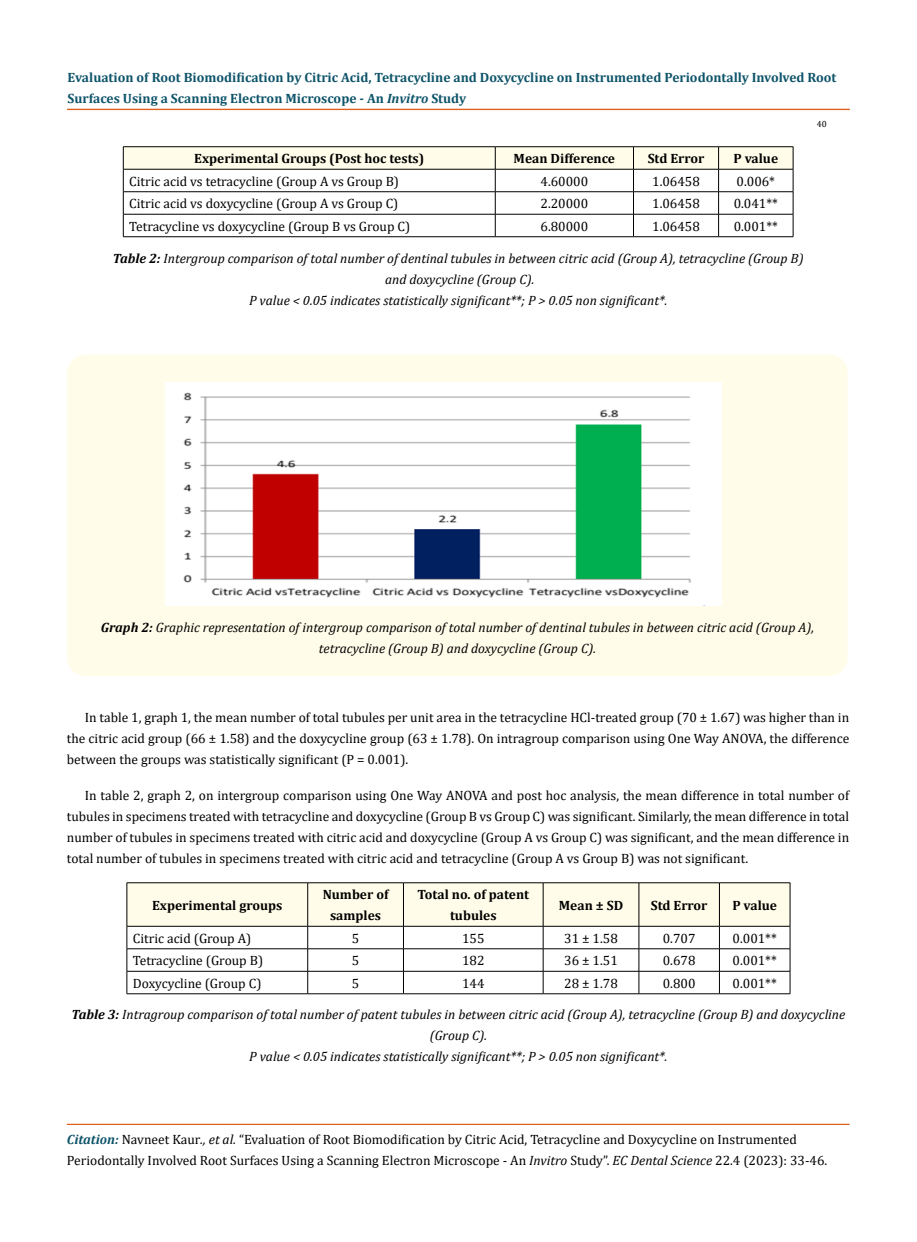
<style>
.page{position:relative;width:917px;height:1242px;background:#fff}
.page>*{position:absolute;margin:0;border:0;box-sizing:border-box;transform-origin:0 0}
.t1{font:13.5px/21px "Cambria";color:#000;text-align:justify}
.t2{font:italic 13.5px/21px "Cambria";color:#000;text-align:center}
.t3{font:700 13.5px/21px "Cambria";color:#0e546a}
.t4{font:700 13.5px/21px "Cambria";color:#000;text-align:center}
.t5{font:9px "Cambria";color:#000}
.s1{font-style:italic}
.s2{font-weight:700}
.s3{font-weight:700;font-style:italic;color:#0e546a}
</style>
<div class="page">
<div style="left:67px;top:109px;width:782px;height:1px;border:1px solid #e05d1a"></div>
<div style="left:67px;top:1124px;width:782px;height:1px;border:1px solid #e05d1a"></div>
<hr style="left:123px;top:146px;width:372px;height:1px;background:#000">
<hr style="left:495px;top:146px;width:138px;height:1px;background:#000">
<hr style="left:633px;top:146px;width:85px;height:1px;background:#000">
<hr style="left:718px;top:146px;width:75px;height:1px;background:#000">
<svg style="left:123px;top:147px;width:670px;height:89px"></svg>
<hr style="left:123px;top:236px;width:372px;height:1px;background:#000">
<hr style="left:495px;top:236px;width:138px;height:1px;background:#000">
<hr style="left:633px;top:236px;width:85px;height:1px;background:#000">
<hr style="left:718px;top:236px;width:75px;height:1px;background:#000">
<div style="left:67px;top:355px;width:780px;height:321px;background:#fffde9;border-radius:18px"></div>
<img style="left:166px;top:382px;width:555px;height:224px">
<svg style="left:127px;top:883px;width:663px;height:111px"></svg>
<hr style="left:127px;top:994px;width:181px;height:1px;background:#000">
<hr style="left:308px;top:994px;width:95px;height:1px;background:#000">
<hr style="left:403px;top:994px;width:140px;height:1px;background:#000">
<hr style="left:543px;top:994px;width:96px;height:1px;background:#000">
<hr style="left:639px;top:994px;width:80px;height:1px;background:#000">
<hr style="left:719px;top:994px;width:71px;height:1px;background:#000">
<p class="t3" style="left:68px;top:67px;width:770px">Evaluation of Root Biomodification by Citric Acid, Tetracycline and Doxycycline on Instrumented Periodontally Involved Root<br>Surfaces Using a Scanning Electron Microscope - An <span class="s1">Invitro</span> Study</p>
<p class="t4" style="left:194px;top:148px;width:231px">Experimental Groups (Post hoc tests)</p>
<p class="t4" style="left:513px;top:148px;width:103px">Mean Difference</p>
<p class="t4" style="left:647px;top:148px;width:58px">Std Error</p>
<p class="t4" style="left:733px;top:148px;width:46px">P value</p>
<p class="t1" style="left:129px;top:171px;width:271px">Citric acid vs tetracycline (Group A vs Group B)</p>
<p class="t1" style="left:540px;top:171px;width:49px">4.60000</p>
<p class="t1" style="left:652px;top:171px;width:49px">1.06458</p>
<p class="t1" style="left:736px;top:171px;width:40px">0.006*</p>
<p class="t1" style="left:129px;top:193px;width:271px">Citric acid vs doxycycline (Group A vs Group C)</p>
<p class="t1" style="left:540px;top:193px;width:49px">2.20000</p>
<p class="t1" style="left:652px;top:193px;width:49px">1.06458</p>
<p class="t1" style="left:733px;top:193px;width:46px">0.041**</p>
<p class="t1" style="left:129px;top:216px;width:282px">Tetracycline vs doxycycline (Group B vs Group C)</p>
<p class="t1" style="left:540px;top:216px;width:49px">6.80000</p>
<p class="t1" style="left:652px;top:216px;width:49px">1.06458</p>
<p class="t1" style="left:733px;top:216px;width:46px">0.001**</p>
<p class="t2" style="left:113px;top:247px;width:692px"><span class="s2">Table 2:</span> Intergroup comparison of total number of dentinal tubules in between citric acid (Group A), tetracycline (Group B) and doxycycline (Group C).<br>P value &lt; 0.05 indicates statistically significant**; P &gt; 0.05 non significant*.</p>
<p class="t5" style="left:816px;top:118px;width:11px">40</p>
<p class="t2" style="left:101px;top:616px;width:714px"><span class="s2">Graph 2:</span> Graphic representation of intergroup comparison of total number of dentinal tubules in between citric acid (Group A), tetracycline (Group B) and doxycycline (Group C).</p>
<p class="t1" style="left:67px;top:707px;width:783px;text-indent:18px">In table 1, graph 1, the mean number of total tubules per unit area in the tetracycline HCl-treated group (70 ± 1.67) was higher than in the citric acid group (66 ± 1.58) and the doxycycline group (63 ± 1.78). On intragroup comparison using One Way ANOVA, the difference between the groups was statistically significant (P = 0.001).</p>
<p class="t1" style="left:67px;top:785px;width:783px;text-indent:18px">In table 2, graph 2, on intergroup comparison using One Way ANOVA and post hoc analysis, the mean difference in total number of tubules in specimens treated with tetracycline and doxycycline (Group B vs Group C) was significant. Similarly, the mean difference in total number of tubules in specimens treated with citric acid and doxycycline (Group A vs Group C) was significant, and the mean difference in total number of tubules in specimens treated with citric acid and tetracycline (Group A vs Group B) was not significant.</p>
<p class="t4" style="left:152px;top:894px;width:132px">Experimental groups</p>
<p class="t4" style="left:323px;top:884px;width:67px">Number of samples</p>
<p class="t4" style="left:417px;top:884px;width:113px">Total no. of patent tubules</p>
<p class="t4" style="left:559px;top:894px;width:66px">Mean ± SD</p>
<p class="t4" style="left:650px;top:894px;width:58px">Std Error</p>
<p class="t4" style="left:732px;top:894px;width:46px">P value</p>
<p class="t1" style="left:133px;top:928px;width:120px">Citric acid (Group A)</p>
<p class="t1" style="left:352px;top:928px;width:9px">5</p>
<p class="t1" style="left:462px;top:928px;width:24px">155</p>
<p class="t1" style="left:564px;top:928px;width:55px">31 ± 1.58</p>
<p class="t1" style="left:662px;top:928px;width:34px">0.707</p>
<p class="t1" style="left:732px;top:928px;width:46px">0.001**</p>
<p class="t1" style="left:133px;top:950px;width:132px">Tetracycline (Group B)</p>
<p class="t1" style="left:352px;top:950px;width:9px">5</p>
<p class="t1" style="left:462px;top:950px;width:24px">182</p>
<p class="t1" style="left:564px;top:950px;width:55px">36 ± 1.51</p>
<p class="t1" style="left:662px;top:950px;width:34px">0.678</p>
<p class="t1" style="left:732px;top:950px;width:46px">0.001**</p>
<p class="t1" style="left:133px;top:973px;width:130px">Doxycycline (Group C)</p>
<p class="t1" style="left:352px;top:973px;width:9px">5</p>
<p class="t1" style="left:462px;top:973px;width:24px">144</p>
<p class="t1" style="left:564px;top:973px;width:55px">28 ± 1.78</p>
<p class="t1" style="left:662px;top:973px;width:34px">0.800</p>
<p class="t1" style="left:732px;top:973px;width:46px">0.001**</p>
<p class="t2" style="left:72px;top:1003px;width:775px"><span class="s2">Table 3:</span> Intragroup comparison of total number of patent tubules in between citric acid (Group A), tetracycline (Group B) and doxycycline (Group C).<br>P value &lt; 0.05 indicates statistically significant**; P &gt; 0.05 non significant*.</p>
<p class="t1" style="left:67px;top:1129px;width:762px"><span class="s3">Citation:</span> Navneet Kaur<span class="s1">., et al.</span> “Evaluation of Root Biomodification by Citric Acid, Tetracycline and Doxycycline on Instrumented<br>Periodontally Involved Root Surfaces Using a Scanning Electron Microscope - An <span class="s1">Invitro</span> Study”. <span class="s1">EC Dental Science</span> 22.4 (2023): 33-46.</p>
</div>
